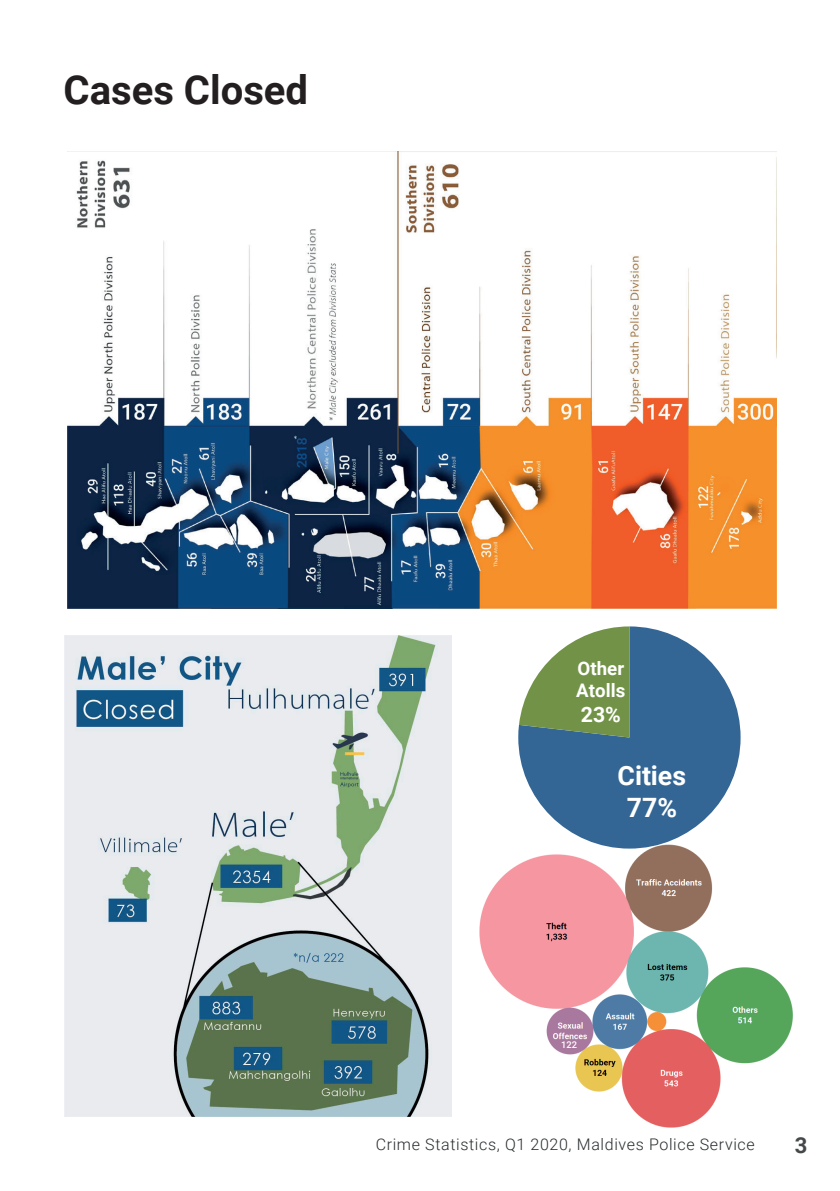
<style>
.page{position:relative;width:840px;height:1191px;background:#fff}
.page>*{position:absolute;margin:0;border:0;box-sizing:border-box;transform-origin:0 0}
.t1{font:700 40px "Roboto";color:#231f20}
.t2{font:700 26.6px/32px "Roboto";color:#fff;text-align:center}
.t3{font:700 22px "Roboto";color:#45484a}
.t4{font:700 21.2px "Roboto";color:#fff}
.t5{font:700 18.6px/22.4px "Roboto";color:#fff}
.t6{font:300 16px "Roboto";letter-spacing:.04em;color:#292d2f}
.t7{font:500 9.4px "Roboto";color:#fff}
</style>
<div class="page">
<img style="left:67px;top:151px;width:709px;height:458px">
<img style="left:64px;top:635px;width:387px;height:481px">
<img style="left:479px;top:848px;width:313px;height:276px">
<svg style="left:518px;top:626px;width:222px;height:222px;fill:#346695"></svg>
<svg style="left:518px;top:626px;width:111px;height:111px"></svg>
<svg style="left:653px;top:1124px;width:37px;height:4px"></svg>
<h1 class="t1" style="left:63px;top:61px;width:246px">Cases Closed</h1>
<p class="t5" style="left:576px;top:656px;width:51px">Other<br>Atolls</p>
<h3 class="t4" style="left:580px;top:699px;width:41px">23%</h3>
<h2 class="t2" style="left:617px;top:758px;width:70px">Cities<br>77%</h2>
<p class="t7" style="left:561px;top:1038px;width:17px">122</p>
<p class="t6" style="left:375px;top:1132px;width:380px">Crime Statistics, Q1 2020, Maldives Police Service</p>
<h3 class="t3" style="left:794px;top:1129px;width:14px">3</h3>
</div>
